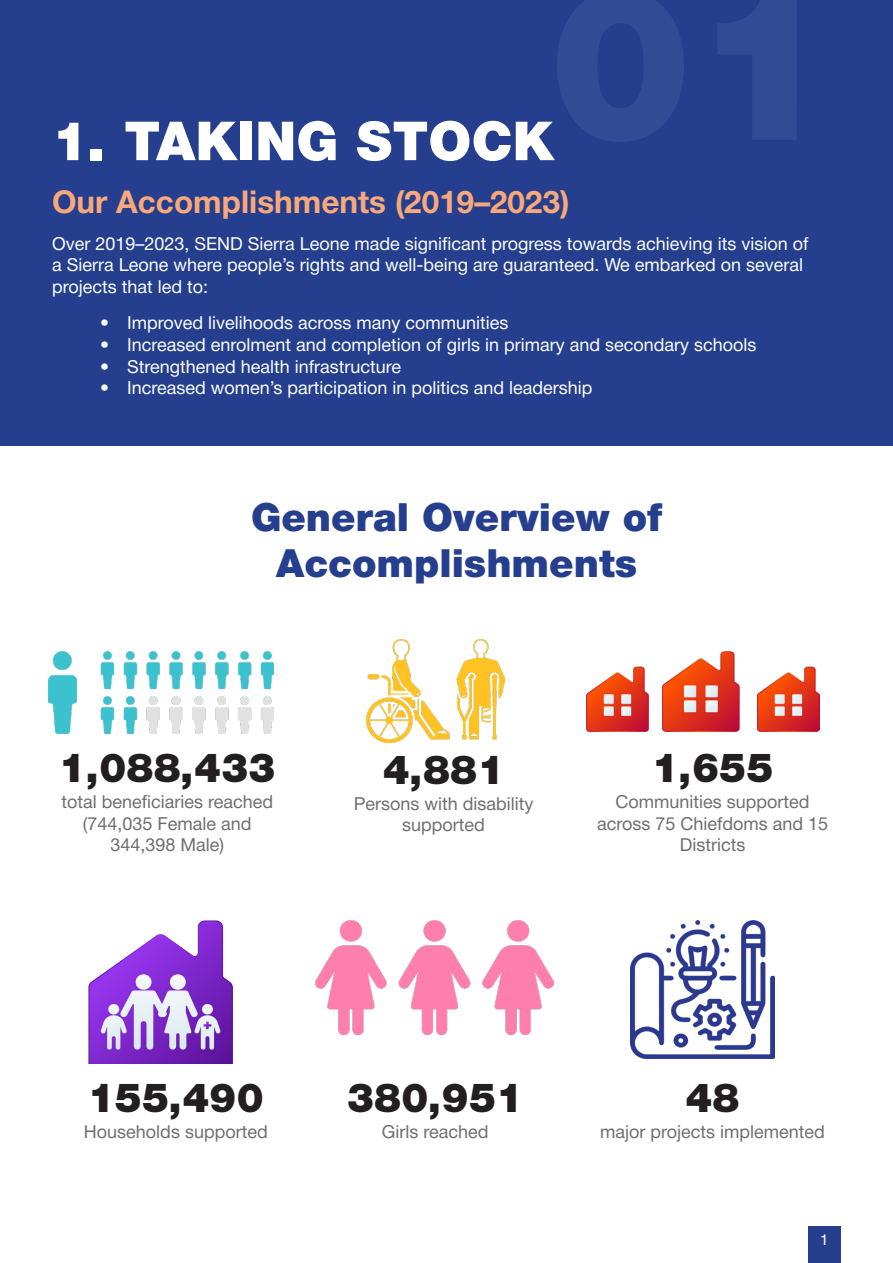
<style>
.page{position:relative;width:893px;height:1263px;background:#fff}
.page>*{position:absolute;margin:0;border:0;box-sizing:border-box;transform-origin:0 0}
.t1{font:900 54px "Helvetica Neue";color:#fff}
.t2{font:900 40.5px "Helvetica Neue";color:#231f20}
.t3{font:900 39px/46.8px "Helvetica Neue";color:#253f8e;text-align:center}
.t4{font:700 31.5px "Helvetica Neue";color:#f8a87a}
.t5{font:18px/21.6px "Helvetica Neue";color:#fff}
.t6{font:18px/21.6px "Helvetica Neue";color:#6e6e70;text-align:center}
.t7{font:15px "Helvetica Neue";color:#fff}
</style>
<div class="page">
<div style="left:0;top:0;width:893px;height:446px;background:#253f8e"></div>
<div style="left:808px;top:1227px;width:33px;height:36px;background:#253f8e"></div>
<img style="left:49px;top:651px;width:225px;height:82px">
<img style="left:88px;top:920px;width:144px;height:143px">
<img style="left:316px;top:920px;width:237px;height:114px">
<img style="left:366px;top:639px;width:138px;height:103px">
<img style="left:586px;top:651px;width:233px;height:81px">
<img style="left:631px;top:920px;width:143px;height:138px">
<p class="t1" style="left:52px;top:99px;width:504px">1. TAKING STOCK</p>
<p class="t4" style="left:52px;top:177px;width:519px">Our Accomplishments (2019–2023)</p>
<p class="t5" style="left:52px;top:233px;width:758px">Over 2019–2023, SEND Sierra Leone made significant progress towards achieving its vision of a Sierra Leone where people’s rights and well-being are guaranteed. We embarked on several projects that led to:</p>
<p class="t5" style="left:100px;top:313px;width:410px">• Improved livelihoods across many communities</p>
<p class="t5" style="left:100px;top:335px;width:658px">• Increased enrolment and completion of girls in primary and secondary schools</p>
<p class="t5" style="left:100px;top:356px;width:303px">• Strengthened health infrastructure</p>
<p class="t5" style="left:100px;top:378px;width:494px">• Increased women’s participation in politics and leadership</p>
<p class="t3" style="left:251px;top:494px;width:413px">General Overview of<br>Accomplishments</p>
<p class="t2" style="left:59px;top:736px;width:218px">1,088,433</p>
<p class="t6" style="left:61px;top:792px;width:213px">total beneficiaries reached (744,035 Female and<br>344,398 Male)</p>
<p class="t2" style="left:383px;top:737px;width:123px">4,881</p>
<p class="t6" style="left:354px;top:794px;width:181px">Persons with disability supported</p>
<p class="t2" style="left:652px;top:736px;width:123px">1,655</p>
<p class="t6" style="left:597px;top:792px;width:233px">Communities supported across 75 Chiefdoms and 15<br>Districts</p>
<p class="t2" style="left:88px;top:1065px;width:177px">155,490</p>
<p class="t6" style="left:84px;top:1121px;width:185px">Households supported</p>
<p class="t2" style="left:347px;top:1065px;width:177px">380,951</p>
<p class="t6" style="left:382px;top:1121px;width:108px">Girls reached</p>
<p class="t2" style="left:685px;top:1065px;width:56px">48</p>
<p class="t6" style="left:600px;top:1121px;width:226px">major projects implemented</p>
<p class="t7" style="left:820px;top:1228px;width:10px">1</p>
</div>
